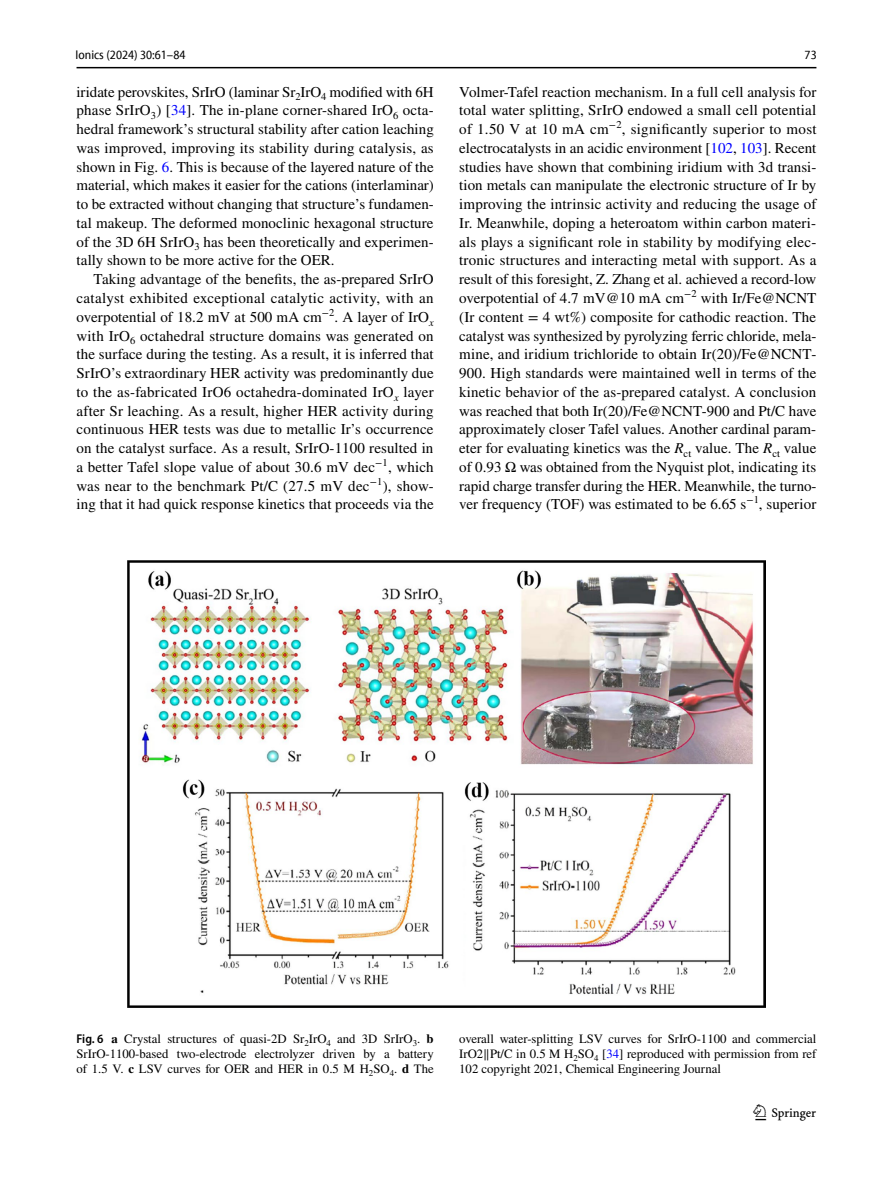
<style>
.page{position:relative;width:893px;height:1187px;background:#fff}
.page>*{position:absolute;margin:0;border:0;box-sizing:border-box;transform-origin:0 0}
.t1{font:22.5px "Springnew Regular 3";color:#000}
.t2{font:15px/18.8px "STIX";letter-spacing:.005em;color:#000;text-align:justify}
.t3{font:12.75px/15px "STIX";color:#000;text-align:justify}
.t4{font:semi-condensed 12.75px "Myriad Pro Unic";color:#000}
.s1{color:#00f}
.s2{font-style:italic}
.s3{font-family:"Myriad Pro";font-weight:600;font-stretch:semi-condensed}
.s4{font-weight:700}
</style>
<div class="page">
<hr style="left:77px;top:67px;width:739px;height:1px;background:#000">
<img style="left:128px;top:560px;width:637px;height:447px">
<p class="t4" style="left:76px;top:50px;width:111px">Ionics (2024) 30:61–84</p>
<p class="t4" style="left:805px;top:50px;width:14px">73</p>
<p class="t2" style="left:77px;top:83px;width:359px">iridate perovskites, SrIrO (laminar Sr<sub>2</sub>IrO<sub>4</sub> modified with 6H phase SrIrO<sub>3</sub>) [<span class="s1">34</span>]. The in-plane corner-shared IrO<sub>6</sub> octa&shy;hedral framework’s structural stability after cation leaching was improved, improving its stability during catalysis, as shown in Fig. <span class="s1">6</span>. This is because of the layered nature of the material, which makes it easier for the cations (interlaminar) to be extracted without changing that structure’s fundamen&shy;tal makeup. The deformed monoclinic hexagonal structure of the 3D 6H SrIrO<sub>3</sub> has been theoretically and experimen&shy;tally shown to be more active for the OER.</p>
<p class="t2" style="left:77px;top:271px;width:359px;text-indent:17px">Taking advantage of the benefits, the as-prepared SrIrO catalyst exhibited exceptional catalytic activity, with an overpotential of 18.2 mV at 500 mA cm<sup>−2</sup>. A layer of IrO<sub>x </sub>with IrO<sub>6</sub> octahedral structure domains was generated on the surface during the testing. As a result, it is inferred that SrIrO’s extraordinary HER activity was predominantly due to the as-fabricated IrO6 octahedra-dominated IrO<sub>x</sub> layer after Sr leaching. As a result, higher HER activity during continuous HER tests was due to metallic Ir’s occurrence on the catalyst surface. As a result, SrIrO-1100 resulted in a better Tafel slope value of about 30.6 mV dec<sup>−1</sup>, which was near to the benchmark Pt/C (27.5 mV dec<sup>−1</sup>), show&shy;ing that it had quick response kinetics that proceeds via the</p>
<p class="t2" style="left:459px;top:83px;width:359px">Volmer-Tafel reaction mechanism. In a full cell analysis for total water splitting, SrIrO endowed a small cell potential of 1.50 V at 10 mA cm<sup>−2</sup>, significantly superior to most electrocatalysts in an acidic environment [<span class="s1">102</span>, <span class="s1">103</span>]. Recent studies have shown that combining iridium with 3d transi&shy;tion metals can manipulate the electronic structure of Ir by improving the intrinsic activity and reducing the usage of Ir. Meanwhile, doping a heteroatom within carbon materi&shy;als plays a significant role in stability by modifying elec&shy;tronic structures and interacting metal with support. As a result of this foresight, Z. Zhang et al. achieved a record-low overpotential of 4.7 mV@10 mA cm<sup>−2</sup> with Ir/Fe@NCNT (Ir content = 4 wt%) composite for cathodic reaction. The catalyst was synthesized by pyrolyzing ferric chloride, mela&shy;mine, and iridium trichloride to obtain Ir(20)/Fe@NCNT-900. High standards were maintained well in terms of the kinetic behavior of the as-prepared catalyst. A conclusion was reached that both Ir(20)/Fe@NCNT-900 and Pt/C have approximately closer Tafel values. Another cardinal param&shy;eter for evaluating kinetics was the <span class="s2">R</span><sub>ct</sub> value. The <span class="s2">R</span><sub>ct</sub> value of 0.93 Ω was obtained from the Nyquist plot, indicating its rapid charge transfer during the HER. Meanwhile, the turno&shy;ver frequency (TOF) was estimated to be 6.65 s<sup>−1</sup>, superior</p>
<p class="t3" style="left:77px;top:1031px;width:359px"><span class="s3">Fig. 6</span> <span class="s4">a</span> Crystal structures of quasi-2D Sr<sub>2</sub>IrO<sub>4</sub> and 3D SrIrO<sub>3</sub>. <span class="s4">b </span>SrIrO-1100-based two-electrode electrolyzer driven by a battery of 1.5 V. <span class="s4">c</span> LSV curves for OER and HER in 0.5 M H<sub>2</sub>SO<sub>4</sub>. <span class="s4">d</span> The</p>
<p class="t3" style="left:459px;top:1031px;width:359px">overall water-splitting LSV curves for SrIrO-1100 and commercial IrO2‖Pt/C in 0.5 M H<sub>2</sub>SO<sub>4</sub> [<span class="s1">34</span>] reproduced with permission from ref 102 copyright 2021, Chemical Engineering Journal</p>
<h1 class="t1" style="left:755px;top:1104px;width:62px">1 3</h1>
</div>
